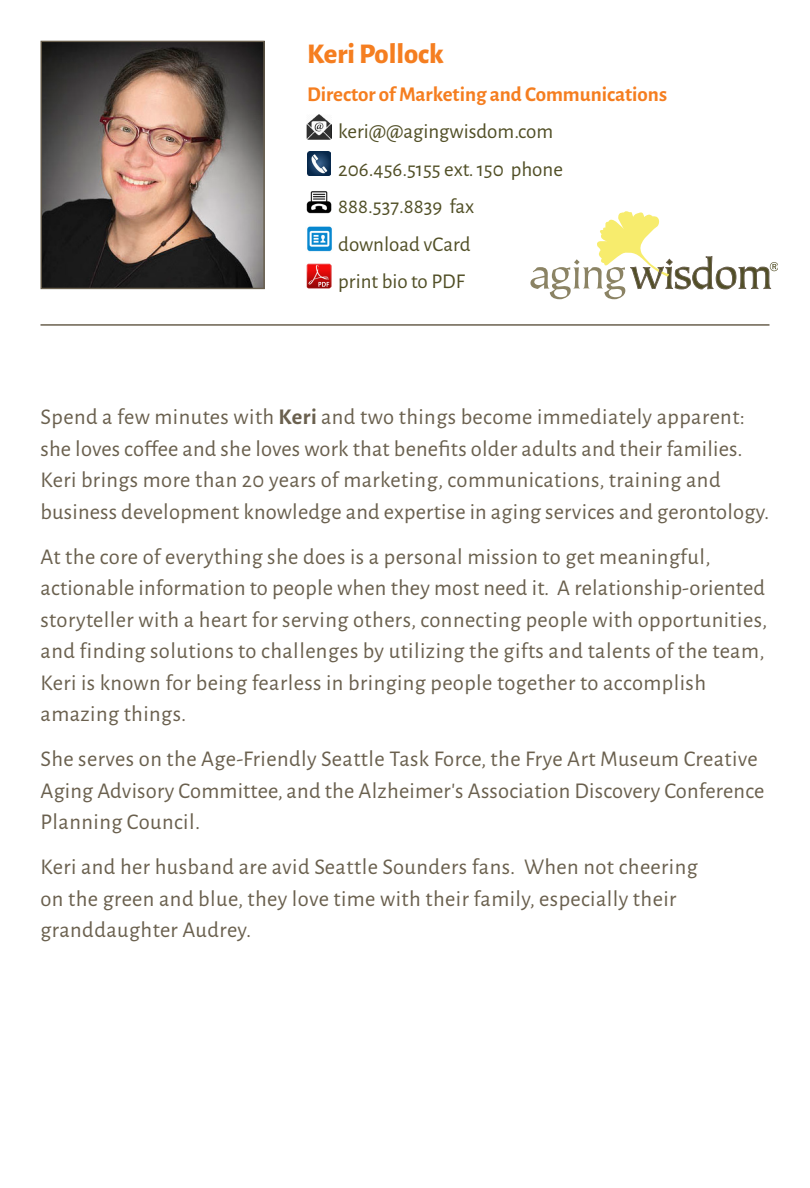
<style>
.page{position:relative;width:810px;height:1188px;background:#fff}
.page>*{position:absolute;margin:0;border:0;box-sizing:border-box;transform-origin:0 0}
.t1{font:800 28.5px "Alegreya Sans";color:#f57e20}
.t2{font:22.5px/31.5px "Alegreya Sans";letter-spacing:.02em;color:#6a604e}
.t3{font:21px "Alegreya Sans";color:#514f26}
.t4{font:700 21px "Alegreya Sans";color:#f57e20}
.s1{font-weight:700}
</style>
<div class="page">
<svg style="left:530px;top:211px;width:248px;height:88px"></svg>
<img style="left:42px;top:43px;width:221px;height:244px">
<div style="left:40px;top:41px;width:225px;height:248px;border:1px solid #6a604e"></div>
<hr style="left:40px;top:324px;width:730px;height:2px;background:#6a604e">
<img style="left:306px;top:114px;width:25px;height:25px">
<img style="left:307px;top:152px;width:24px;height:24px">
<img style="left:306px;top:191px;width:25px;height:23px">
<img style="left:307px;top:226px;width:25px;height:26px">
<img style="left:307px;top:263px;width:25px;height:26px">
<p class="t1" style="left:307px;top:33px;width:138px">Keri Pollock</p>
<p class="t4" style="left:307px;top:79px;width:361px">Director of Marketing and Communications</p>
<p class="t3" style="left:338px;top:117px;width:216px">keri@@agingwisdom.com</p>
<p class="t3" style="left:338px;top:155px;width:226px">206.456.5155 ext. 150 phone</p>
<p class="t3" style="left:338px;top:192px;width:138px">888.537.8839 fax</p>
<p class="t3" style="left:338px;top:230px;width:134px">download vCard</p>
<p class="t3" style="left:338px;top:267px;width:128px">print bio to PDF</p>
<p class="t2" style="left:40px;top:400px;width:730px">Spend a few minutes with <span class="s1">Keri</span> and two things become immediately apparent: she loves coffee and she loves work that benefits older adults and their families.<br>Keri brings more than 20 years of marketing, communications, training and business development knowledge and expertise in aging services and gerontology.</p>
<p class="t2" style="left:40px;top:540px;width:728px">At the core of everything she does is a personal mission to get meaningful, actionable information to people when they most need it. A relationship-oriented storyteller with a heart for serving others, connecting people with opportunities, and finding solutions to challenges by utilizing the gifts and talents of the team, Keri is known for being fearless in bringing people together to accomplish amazing things.</p>
<p class="t2" style="left:40px;top:742px;width:725px">She serves on the Age-Friendly Seattle Task Force, the Frye Art Museum Creative<br>Aging Advisory Committee, and the Alzheimer’s Association Discovery Conference<br>Planning Council.</p>
<p class="t2" style="left:40px;top:850px;width:659px">Keri and her husband are avid Seattle Sounders fans. When not cheering on the green and blue, they love time with their family, especially their granddaughter Audrey.</p>
</div>
